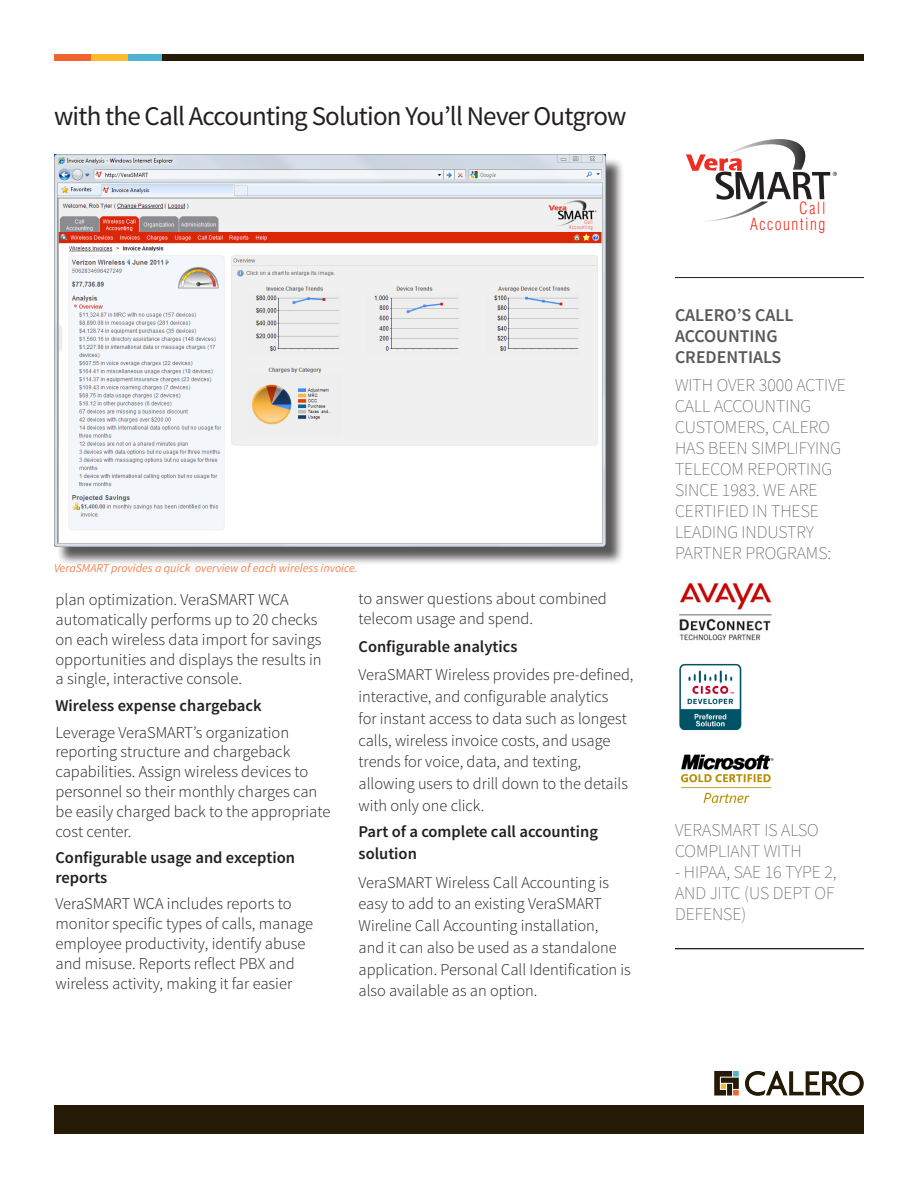
<style>
.page{position:relative;width:918px;height:1188px;background:#fff}
.page>*{position:absolute;margin:0;border:0;box-sizing:border-box;transform-origin:0 0}
.t1{font:27px "Source Sans Pro";letter-spacing:-.03em;color:#231f20}
.t2{font:200 18px/21px "Source Sans Pro";color:#57585a}
.t3{font:600 18px/21px "Source Sans Pro";color:#57585a}
.Flush_Red_Bullet_Par{font:300 16.5px/19.8px "Source Sans Pro";color:#231f20}
.t4{font:600 16.5px/19.8px "Source Sans Pro";color:#231f20}
.t5{font:300 condensed 16.35px/16.5px "Helvetica";letter-spacing:.1em;color:#ee2e22;text-align:right;scale:.95 1}
.t6{font:italic 12px "Source Sans Pro";color:#f58352}
</style>
<div class="page">
<svg style="left:714px;top:1071px;width:25px;height:25px"></svg>
<svg style="left:745px;top:1071px;width:119px;height:25px"></svg>
<div style="left:54px;top:1106px;width:810px;height:28px;background:#251a05"></div>
<div style="left:162px;top:54px;width:702px;height:7px;background:#251a05"></div>
<div style="left:128px;top:54px;width:34px;height:7px;background:#4db3cf"></div>
<div style="left:54px;top:54px;width:37px;height:7px;background:#f2642f"></div>
<div style="left:91px;top:54px;width:37px;height:7px;background:#fdbb2e"></div>
<hr style="left:675px;top:949px;width:189px;height:1px;background:#231f20">
<svg style="left:687px;top:139px;width:150px;height:83px"></svg>
<img style="left:679px;top:582px;width:93px;height:59px">
<img style="left:679px;top:663px;width:63px;height:68px">
<img style="left:680px;top:754px;width:93px;height:49px">
<div style="left:56px;top:157px;width:568px;height:408px;background:#231f20;opacity:.75"></div>
<img style="left:54px;top:155px;width:552px;height:391px">
<hr style="left:675px;top:277px;width:189px;height:1px;background:#231f20">
<hr style="left:675px;top:948px;width:189px;height:1px;background:#231f20">
<p class="t1" style="left:54px;top:100px;width:574px">with the Call Accounting Solution You’ll Never Outgrow</p>
<p class="t6" style="left:54px;top:561px;width:305px">VeraSMART provides a quick overview of each wireless invoice.</p>
<p class="Flush_Red_Bullet_Par" style="left:56px;top:590px;width:268px">plan optimization. VeraSMART WCA automatically performs up to 20 checks on each wireless data import for savings opportunities and displays the results in a single, interactive console.</p>
<p class="t4" style="left:56px;top:696px;width:208px">Wireless expense chargeback</p>
<p class="Flush_Red_Bullet_Par" style="left:56px;top:722px;width:277px">Leverage VeraSMART’s organization reporting structure and chargeback capabilities. Assign wireless devices to personnel so their monthly charges can be easily charged back to the appropriate cost center.</p>
<p class="t4" style="left:56px;top:848px;width:241px">Configurable usage and exception reports</p>
<p class="Flush_Red_Bullet_Par" style="left:56px;top:894px;width:259px">VeraSMART WCA includes reports to monitor specific types of calls, manage employee productivity, identify abuse and misuse. Reports reflect PBX and wireless activity, making it far easier</p>
<p class="Flush_Red_Bullet_Par" style="left:359px;top:588px;width:250px">to answer questions about combined telecom usage and spend.</p>
<p class="t4" style="left:359px;top:637px;width:161px">Configurable analytics</p>
<p class="Flush_Red_Bullet_Par" style="left:359px;top:664px;width:276px;line-height:21.8px">VeraSMART Wireless provides pre-defined, interactive, and configurable analytics<br>for instant access to data such as longest calls, wireless invoice costs, and usage trends for voice, data, and texting, allowing users to drill down to the details with only one click.</p>
<p class="t4" style="left:359px;top:822px;width:241px;line-height:21.6px">Part of a complete call accounting solution</p>
<p class="Flush_Red_Bullet_Par" style="left:359px;top:871px;width:274px;line-height:21.8px">VeraSMART Wireless Call Accounting is easy to add to an existing VeraSMART Wireline Call Accounting installation,<br>and it can also be used as a standalone application. Personal Call Identification is also available as an option.</p>
<p class="t5" style="left:750px;top:200px;width:81px">Call<br>Accounting</p>
<p class="t3" style="left:675px;top:305px;width:120px">CALERO’S CALL<br>ACCOUNTING<br>CREDENTIALS</p>
<p class="t2" style="left:675px;top:374px;width:172px">WITH OVER 3000 ACTIVE<br>CALL ACCOUNTING<br>CUSTOMERS, CALERO<br>HAS BEEN SIMPLIFYING<br>TELECOM REPORTING<br>SINCE 1983. WE ARE<br>CERTIFIED IN THESE<br>LEADING INDUSTRY<br>PARTNER PROGRAMS:</p>
<p class="t2" style="left:675px;top:820px;width:145px">VERASMART IS ALSO<br>COMPLIANT WITH</p>
<p class="t2" style="left:675px;top:862px;width:163px">- HIPAA, SAE 16 TYPE 2,<br>AND JITC (US DEPT OF<br>DEFENSE)</p>
</div>
